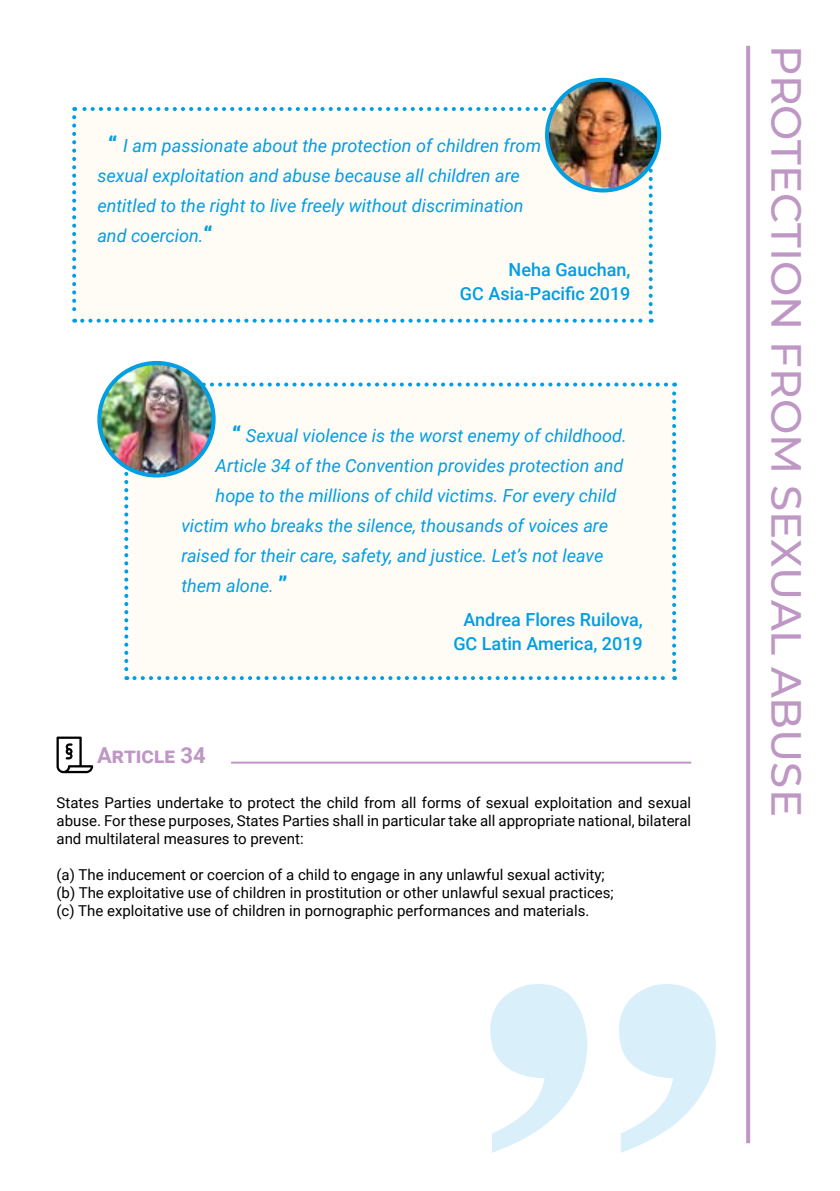
<style>
.page{position:relative;width:840px;height:1191px;background:#fff}
.page>*{position:absolute;margin:0;border:0;box-sizing:border-box;transform-origin:0 0}
.t1{font:500 42px "Montserrat";color:#be97c5}
.t2{font:700 22px "Roboto";color:#be97c5}
.t3{font:italic 18px/30px "Roboto";color:#009ee3}
.t4{font:500 18px/24px "Roboto";color:#009ee3;text-align:right}
.t5{font:15px/18px "Roboto";color:#000;text-align:justify}
.s1{font-weight:900;font-style:normal;font-size:22px}
</style>
<div class="page">
<div style="left:74px;top:109px;width:576px;height:212px;background:#fffbf5"></div>
<svg style="left:72px;top:117px;width:4px;height:206px"></svg>
<svg style="left:82px;top:319px;width:569px;height:4px"></svg>
<svg style="left:648px;top:193px;width:4px;height:119px"></svg>
<svg style="left:74px;top:107px;width:472px;height:4px"></svg>
<img style="left:546px;top:80px;width:112px;height:110px">
<div style="left:544px;top:78px;width:116px;height:114px;border:4px solid #009ee3;border-radius:50%"></div>
<svg style="left:490px;top:984px;width:225px;height:168px"></svg>
<svg style="left:56px;top:736px;width:37px;height:37px"></svg>
<svg style="left:746px;top:46px;width:3px;height:1097px;background:#c19cc8"></svg>
<div style="left:126px;top:384px;width:547px;height:294px;background:#fffbf5"></div>
<svg style="left:124px;top:475px;width:4px;height:205px"></svg>
<svg style="left:134px;top:676px;width:540px;height:4px"></svg>
<svg style="left:672px;top:382px;width:3px;height:288px"></svg>
<svg style="left:213px;top:382px;width:452px;height:4px"></svg>
<img style="left:100px;top:363px;width:113px;height:112px">
<div style="left:97px;top:361px;width:118px;height:116px;border:4px solid #009ee3;border-radius:50%"></div>
<hr style="left:231px;top:761px;width:459px;height:2px;background:#be97c5">
<p class="t3" style="left:97px;top:130px;width:445px;text-indent:11px"><span class="s1">“</span> I am passionate about the protection of children from sexual exploitation and abuse because all children are entitled to the right to live freely without discrimination and coercion.<span class="s1">“</span></p>
<p class="t4" style="left:459px;top:257px;width:172px">Neha Gauchan,<br>GC Asia-Pacific 2019</p>
<p class="t3" style="left:232px;top:420px;width:396px"><span class="s1">“</span> Sexual violence is the worst enemy of childhood.</p>
<p class="t3" style="left:215px;top:450px;width:409px">Article 34 of the Convention provides protection and</p>
<p class="t3" style="left:215px;top:480px;width:402px">hope to the millions of child victims. For every child</p>
<p class="t3" style="left:181px;top:510px;width:428px">victim who breaks the silence, thousands of voices are</p>
<p class="t3" style="left:181px;top:540px;width:423px">raised for their care, safety, and justice. Let’s not leave</p>
<p class="t3" style="left:181px;top:570px;width:108px">them alone. <span class="s1">”</span></p>
<p class="t4" style="left:453px;top:607px;width:191px;text-align:center">Andrea Flores Ruilova,<br>GC Latin America, 2019</p>
<h2 class="t2" style="left:97px;top:740px;width:110px">Article 34</h2>
<p class="t5" style="left:56px;top:792px;width:636px">States Parties undertake to protect the child from all forms of sexual exploitation and sexual abuse. For these purposes, States Parties shall in particular take all appropriate national, bilateral and multilateral measures to prevent:</p>
<p class="t5" style="left:56px;top:864px;width:558px;text-align:left">(a) The inducement or coercion of a child to engage in any unlawful sexual activity; (b) The exploitative use of children in prostitution or other unlawful sexual practices; (c) The exploitative use of children in pornographic performances and materials.</p>
<h1 class="t1" style="left:815px;top:45px;width:773px;rotate:90deg">Protection from Sexual Abuse</h1>
</div>
